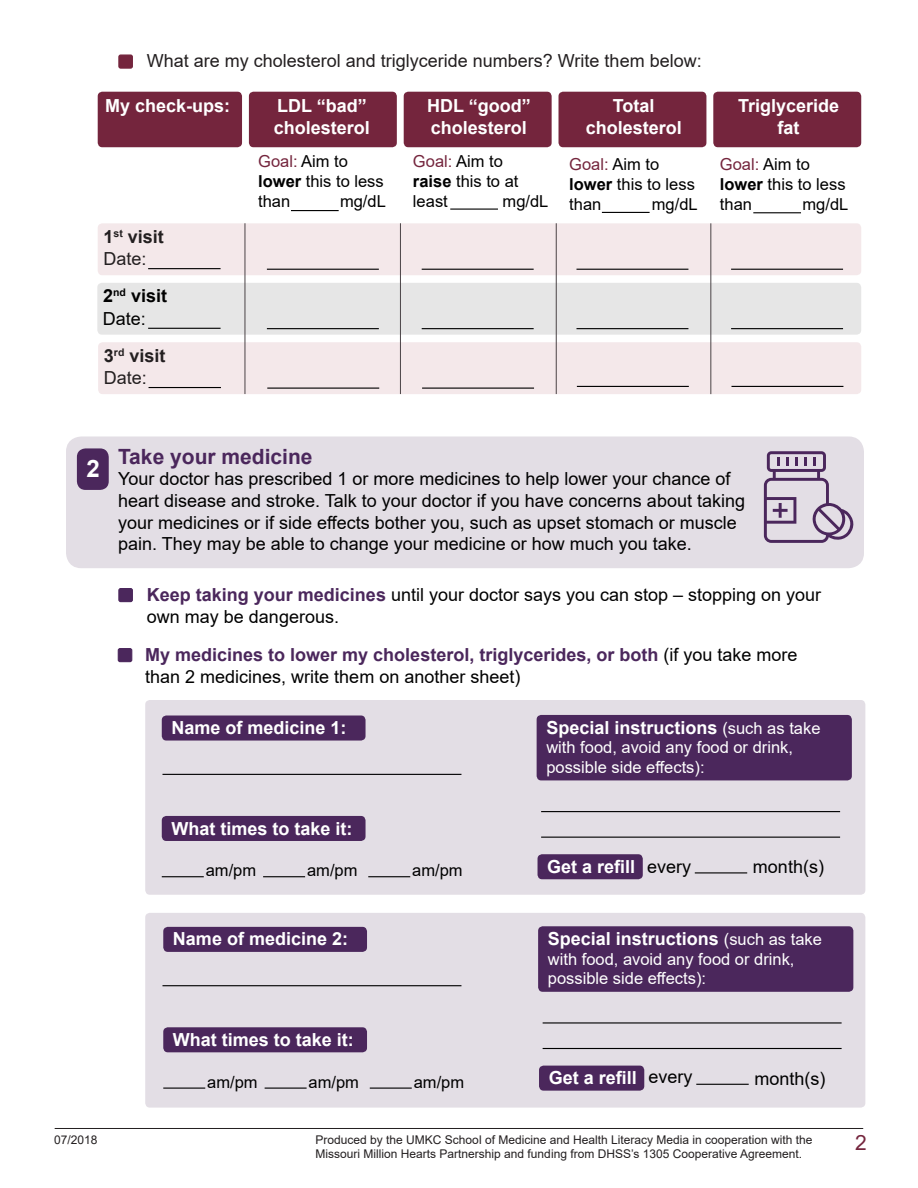
<style>
.page{position:relative;width:918px;height:1188px;background:#fff}
.page>*{position:absolute;margin:0;border:0;box-sizing:border-box;transform-origin:0 0}
.t1{font:700 24px "Arial";color:#fff}
.t2{font:700 21px "Arial";color:#4b275c}
.t3{font:21px "Arial";color:#74253d}
.t4{font:18px/21.6px "Arial";color:#000}
.t5{font:700 18px/21.6px "Arial";color:#fff}
.t6{font:18px "Arial";color:#231f20}
.t7{font:700 18px/22.8px "Arial";color:#231f20}
.t8{font:700 18px/22.8px "Arial";color:#000}
.t9{font:16.5px "Arial";color:#000}
.t10{font:16.5px/19.8px "Arial";color:#fff}
.t11{font:16.5px "Arial";color:#74253d}
.t12{font:12px/14.4px "Arial";color:#231f20}
.s1{font-weight:400}
.s2{color:#000}
.s3{font-weight:700}
.s4{font-weight:700;color:#4b275c}
.s5{font-weight:400;font-size:16.5px}
.s6{font-weight:400;color:#000}
</style>
<div class="page">
<hr style="left:55px;top:1128px;width:808px;height:1px;background:#231f20">
<div style="left:98px;top:342px;width:763px;height:52px;background:#f4e8ea;border-radius:5px"></div>
<div style="left:98px;top:223px;width:763px;height:52px;background:#f4e8ea;border-radius:5px"></div>
<hr style="left:291px;top:210px;width:48px;height:1px;background:#000">
<hr style="left:450px;top:209px;width:48px;height:1px;background:#000">
<hr style="left:602px;top:212px;width:48px;height:1px;background:#000">
<hr style="left:753px;top:212px;width:48px;height:1px;background:#000">
<div style="left:119px;top:55px;width:13px;height:13px;background:#74253d;border-radius:2px"></div>
<div style="left:118px;top:54px;width:15px;height:15px;border:1px solid #74253d;border-radius:2px"></div>
<div style="left:98px;top:92px;width:144px;height:55px;background:#74253d;border-radius:5px"></div>
<div style="left:249px;top:92px;width:148px;height:55px;background:#74253d;border-radius:5px"></div>
<div style="left:404px;top:92px;width:148px;height:55px;background:#74253d;border-radius:5px"></div>
<div style="left:559px;top:92px;width:147px;height:55px;background:#74253d;border-radius:5px"></div>
<div style="left:713px;top:92px;width:148px;height:55px;background:#74253d;border-radius:5px"></div>
<hr style="left:731px;top:386px;width:112px;height:1px;background:#000">
<hr style="left:577px;top:386px;width:112px;height:1px;background:#000">
<hr style="left:422px;top:388px;width:112px;height:1px;background:#000">
<hr style="left:149px;top:387px;width:72px;height:1px;background:#000">
<hr style="left:267px;top:388px;width:112px;height:1px;background:#000">
<hr style="left:731px;top:269px;width:112px;height:1px;background:#000">
<hr style="left:576px;top:269px;width:112px;height:1px;background:#000">
<hr style="left:422px;top:269px;width:112px;height:1px;background:#000">
<hr style="left:148px;top:268px;width:73px;height:1px;background:#000">
<hr style="left:267px;top:269px;width:112px;height:1px;background:#000">
<div style="left:97px;top:283px;width:764px;height:52px;background:#e6e6e6;border-radius:5px"></div>
<hr style="left:267px;top:328px;width:112px;height:1px;background:#000">
<hr style="left:422px;top:328px;width:112px;height:1px;background:#000">
<hr style="left:576px;top:328px;width:112px;height:1px;background:#000">
<hr style="left:731px;top:328px;width:112px;height:1px;background:#000">
<div style="left:66px;top:436px;width:798px;height:132px;background:#e3dee5;border-radius:15px"></div>
<svg style="left:764px;top:451px;width:90px;height:92px"></svg>
<div style="left:77px;top:448px;width:32px;height:42px;background:#4b275c;border-radius:9px"></div>
<hr style="left:245px;top:223px;width:1px;height:171px;background:#4a4346">
<hr style="left:400px;top:223px;width:1px;height:171px;background:#4a4346">
<hr style="left:556px;top:223px;width:1px;height:171px;background:#4a4346">
<hr style="left:711px;top:223px;width:1px;height:171px;background:#4a4346">
<div style="left:119px;top:589px;width:13px;height:13px;background:#4b275c;border-radius:2px"></div>
<div style="left:118px;top:588px;width:15px;height:14px;border:1px solid #4b275c;border-radius:2px"></div>
<div style="left:118px;top:649px;width:14px;height:13px;background:#4b275c;border-radius:2px"></div>
<div style="left:118px;top:648px;width:14px;height:14px;border:1px solid #4b275c;border-radius:2px"></div>
<div style="left:145px;top:700px;width:720px;height:195px;background:#e3dee5;border-radius:5px"></div>
<div style="left:162px;top:716px;width:204px;height:25px;background:#4b275c;border-radius:5px"></div>
<hr style="left:162px;top:774px;width:299px;height:1px;background:#000">
<div style="left:162px;top:816px;width:204px;height:25px;background:#4b275c;border-radius:5px"></div>
<hr style="left:162px;top:876px;width:42px;height:1px;background:#000">
<hr style="left:263px;top:876px;width:42px;height:1px;background:#000">
<hr style="left:368px;top:876px;width:42px;height:1px;background:#000">
<div style="left:537px;top:715px;width:315px;height:65px;background:#4b275c;border-radius:5px"></div>
<hr style="left:541px;top:811px;width:299px;height:1px;background:#000">
<hr style="left:541px;top:837px;width:299px;height:1px;background:#000">
<div style="left:538px;top:854px;width:105px;height:25px;background:#4b275c;border-radius:5px"></div>
<hr style="left:695px;top:872px;width:52px;height:1px;background:#000">
<div style="left:145px;top:913px;width:720px;height:195px;background:#e3dee5;border-radius:5px"></div>
<div style="left:163px;top:927px;width:204px;height:25px;background:#4b275c;border-radius:5px"></div>
<hr style="left:162px;top:985px;width:299px;height:1px;background:#000">
<div style="left:163px;top:1027px;width:204px;height:25px;background:#4b275c;border-radius:5px"></div>
<hr style="left:163px;top:1088px;width:42px;height:1px;background:#000">
<hr style="left:265px;top:1088px;width:42px;height:1px;background:#000">
<hr style="left:370px;top:1088px;width:42px;height:1px;background:#000">
<div style="left:538px;top:926px;width:315px;height:66px;background:#4b275c;border-radius:5px"></div>
<hr style="left:543px;top:1022px;width:299px;height:2px;background:#000">
<hr style="left:543px;top:1048px;width:299px;height:1px;background:#000">
<div style="left:539px;top:1066px;width:105px;height:25px;background:#4b275c;border-radius:5px"></div>
<hr style="left:696px;top:1084px;width:53px;height:1px;background:#000">
<p class="t6" style="left:147px;top:49px;width:556px">What are my cholesterol and triglyceride numbers? Write them below:</p>
<p class="t5" style="left:105px;top:95px;width:127px">My check-ups:</p>
<p class="t5" style="left:274px;top:95px;width:98px">LDL “bad” cholesterol</p>
<p class="t5" style="left:427px;top:95px;width:105px">HDL “good” cholesterol</p>
<p class="t5" style="left:586px;top:95px;width:98px;text-align:center">Total cholesterol</p>
<p class="t5" style="left:738px;top:95px;width:103px;text-align:center">Triglyceride fat</p>
<p class="t7" style="left:103px;top:225px;width:62px">1<sup>st</sup> visit<br><span class="s1">Date:</span></p>
<p class="t8" style="left:103px;top:285px;width:66px">2<sup>nd</sup> visit<br><span class="s1">Date:</span></p>
<p class="t7" style="left:104px;top:344px;width:63px">3<sup>rd</sup> visit<br><span class="s1">Date:</span></p>
<p class="t11" style="left:258px;top:150px;width:91px">Goal: <span class="s2">Aim to</span></p>
<p class="t11" style="left:413px;top:150px;width:91px">Goal: <span class="s2">Aim to</span></p>
<p class="t11" style="left:569px;top:153px;width:91px">Goal: <span class="s2">Aim to</span></p>
<p class="t11" style="left:720px;top:153px;width:91px">Goal: <span class="s2">Aim to</span></p>
<p class="t9" style="left:258px;top:170px;width:127px"><span class="s3">lower</span> this to less</p>
<p class="t9" style="left:413px;top:170px;width:107px"><span class="s3">raise</span> this to at</p>
<p class="t9" style="left:569px;top:173px;width:127px"><span class="s3">lower</span> this to less</p>
<p class="t9" style="left:720px;top:173px;width:127px"><span class="s3">lower</span> this to less</p>
<p class="t9" style="left:258px;top:190px;width:34px">than</p>
<p class="t9" style="left:413px;top:190px;width:36px">least</p>
<p class="t9" style="left:503px;top:190px;width:47px">mg/dL</p>
<p class="t9" style="left:340px;top:190px;width:47px">mg/dL</p>
<p class="t9" style="left:569px;top:193px;width:34px">than</p>
<p class="t9" style="left:652px;top:193px;width:47px">mg/dL</p>
<p class="t9" style="left:720px;top:193px;width:34px">than</p>
<p class="t9" style="left:803px;top:193px;width:47px">mg/dL</p>
<h1 class="t1" style="left:86px;top:451px;width:15px">2</h1>
<p class="t2" style="left:118px;top:441px;width:196px">Take your medicine</p>
<p class="t4" style="left:118px;top:468px;width:629px">Your doctor has prescribed 1 or more medicines to help lower your chance of heart disease and stroke. Talk to your doctor if you have concerns about taking your medicines or if side effects bother you, such as upset stomach or muscle pain. They may be able to change your medicine or how much you take.</p>
<p class="t4" style="left:147px;top:584px;width:676px"><span class="s4">Keep taking your medicines</span> until your doctor says you can stop – stopping on your own may be dangerous.</p>
<p class="t4" style="left:145px;top:644px;width:654px"><span class="s4">My medicines to lower my cholesterol, triglycerides, or both</span> (if you take more than 2 medicines, write them on another sheet)</p>
<p class="t5" style="left:171px;top:717px;width:177px">Name of medicine 1:</p>
<p class="t5" style="left:546px;top:717px;width:276px">Special instructions <span class="s5">(such as take</span></p>
<p class="t10" style="left:546px;top:738px;width:248px">with food, avoid any food or drink, possible side effects):</p>
<p class="t5" style="left:171px;top:818px;width:183px">What times to take it:</p>
<p class="t5" style="left:547px;top:856px;width:145px">Get a refill <span class="s6">every</span></p>
<p class="t9" style="left:206px;top:859px;width:52px">am/pm</p>
<p class="t9" style="left:307px;top:859px;width:52px">am/pm</p>
<p class="t9" style="left:412px;top:859px;width:52px">am/pm</p>
<p class="t4" style="left:753px;top:856px;width:73px">month(s)</p>
<p class="t12" style="left:54px;top:1132px;width:45px">07/2018</p>
<p class="t5" style="left:173px;top:929px;width:177px">Name of medicine 2:</p>
<p class="t5" style="left:173px;top:1029px;width:183px">What times to take it:</p>
<p class="t9" style="left:207px;top:1071px;width:52px">am/pm</p>
<p class="t9" style="left:309px;top:1071px;width:52px">am/pm</p>
<p class="t9" style="left:414px;top:1071px;width:52px">am/pm</p>
<p class="t5" style="left:548px;top:928px;width:276px">Special instructions <span class="s5">(such as take</span></p>
<p class="t10" style="left:548px;top:949px;width:248px">with food, avoid any food or drink, possible side effects):</p>
<p class="t5" style="left:549px;top:1067px;width:145px">Get a refill <span class="s6">every</span></p>
<p class="t4" style="left:754px;top:1068px;width:73px">month(s)</p>
<p class="t12" style="left:316px;top:1132px;width:498px">Produced by the UMKC School of Medicine and Health Literacy Media in cooperation with the<br>Missouri Million Hearts Partnership and funding from DHSS’s 1305 Cooperative Agreement.</p>
<p class="t3" style="left:855px;top:1128px;width:13px">2</p>
</div>
